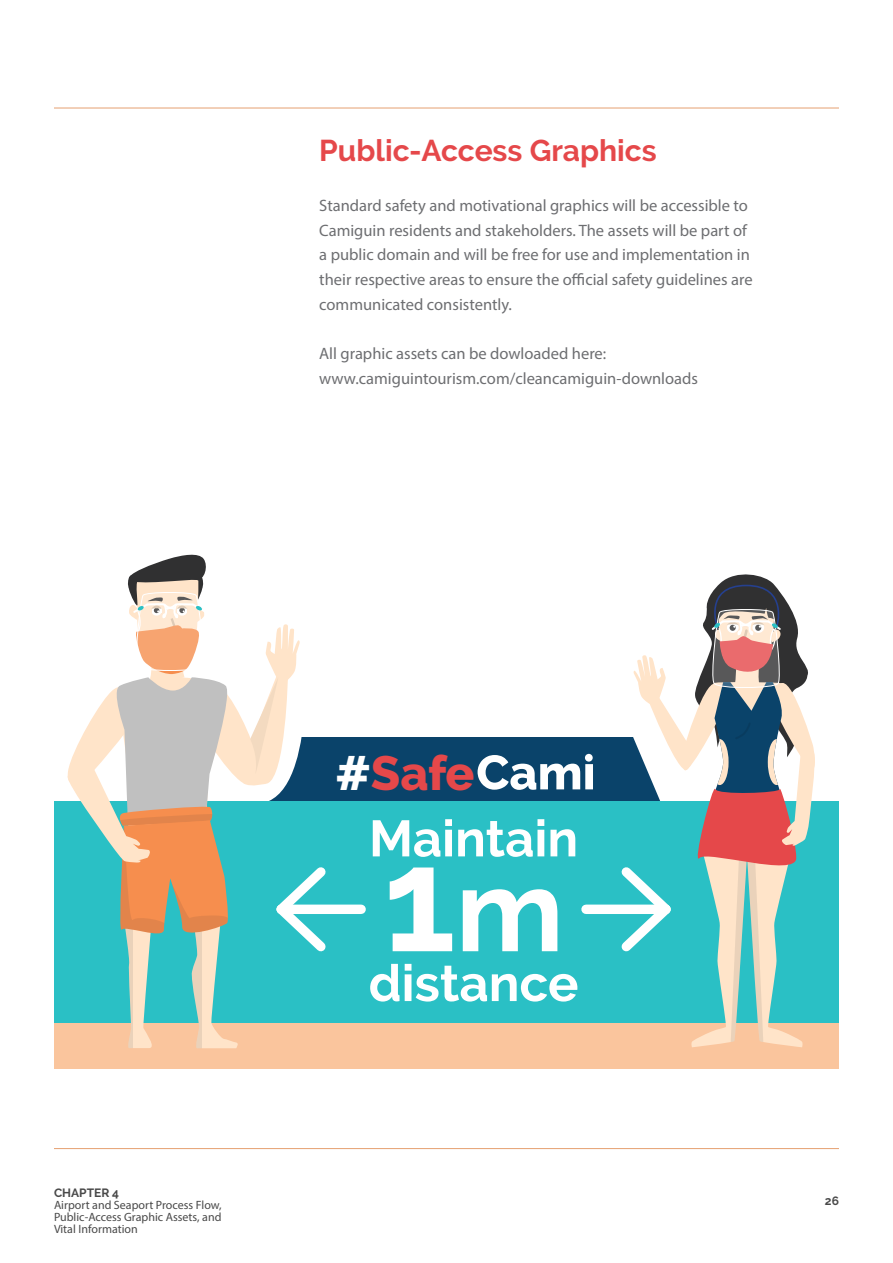
<style>
.page{position:relative;width:893px;height:1263px;background:#fff}
.page>*{position:absolute;margin:0;border:0;box-sizing:border-box;transform-origin:0 0}
.t1{font:700 146.55px "Raleway";color:#fff}
.t2{font:700 51px "Raleway";color:#fff}
.t3{font:800 48px "Raleway";color:#e5484a}
.t4{font:700 30px "Raleway";color:#e5484a}
.t5{font:16.5px/24.8px "Myriad Pro";color:#6d6e71}
.t6{font:12px/12px "Myriad Pro";color:#494949;text-align:justify}
.t7{font:700 12px "Raleway";color:#494949}
.s1{color:#fff}
.s2{font-size:116.25px}
</style>
<div class="page">
<hr style="left:54px;top:108px;width:785px;height:1px;background:#e5a071">
<div style="left:216px;top:737px;width:518px;height:68px;background:#0a436a"></div>
<div style="left:54px;top:801px;width:785px;height:246px;background:#2ac0c5"></div>
<div style="left:54px;top:1023px;width:785px;height:46px;background:#fac59d"></div>
<div style="left:281px;top:904px;width:80px;height:10px;background:#fff"></div>
<div style="left:586px;top:904px;width:80px;height:10px;background:#fff"></div>
<svg style="left:478px;top:755px;width:115px;height:35px"></svg>
<div style="left:585px;top:754px;width:8px;height:8px;background:#fff;border-radius:50%"></div>
<hr style="left:54px;top:1148px;width:785px;height:1px;background:#e5a071">
<svg style="left:613px;top:574px;width:202px;height:473px"></svg>
<svg style="left:67px;top:554px;width:267px;height:494px"></svg>
<h3 class="t4" style="left:319px;top:134px;width:339px">Public-Access Graphics</h3>
<p class="t5" style="left:319px;top:193px;width:435px">Standard safety and motivational graphics will be accessible to Camiguin residents and stakeholders. The assets will be part of a public domain and will be free for use and implementation in their respective areas to ensure the official safety guidelines are communicated consistently.</p>
<p class="t5" style="left:319px;top:341px;width:380px">All graphic assets can be dowloaded here: www.camiguintourism.com/cleancamiguin-downloads</p>
<p class="t7" style="left:54px;top:1186px;width:67px">CHAPTER 4</p>
<p class="t6" style="left:54px;top:1199px;width:169px">Airport and Seaport Process Flow, Public-Access Graphic Assets, and Vital Information</p>
<h3 class="t3" style="left:335px;top:746px;width:141px"><span class="s1">#</span>Safe</h3>
<h2 class="t2" style="left:369px;top:809px;width:211px">Maintain</h2>
<h1 class="t1" style="left:383px;top:816px;width:182px">1<span class="s2">m</span></h1>
<h2 class="t2" style="left:369px;top:954px;width:211px">distance</h2>
<p class="t7" style="left:825px;top:1194px;width:16px">26</p>
</div>
